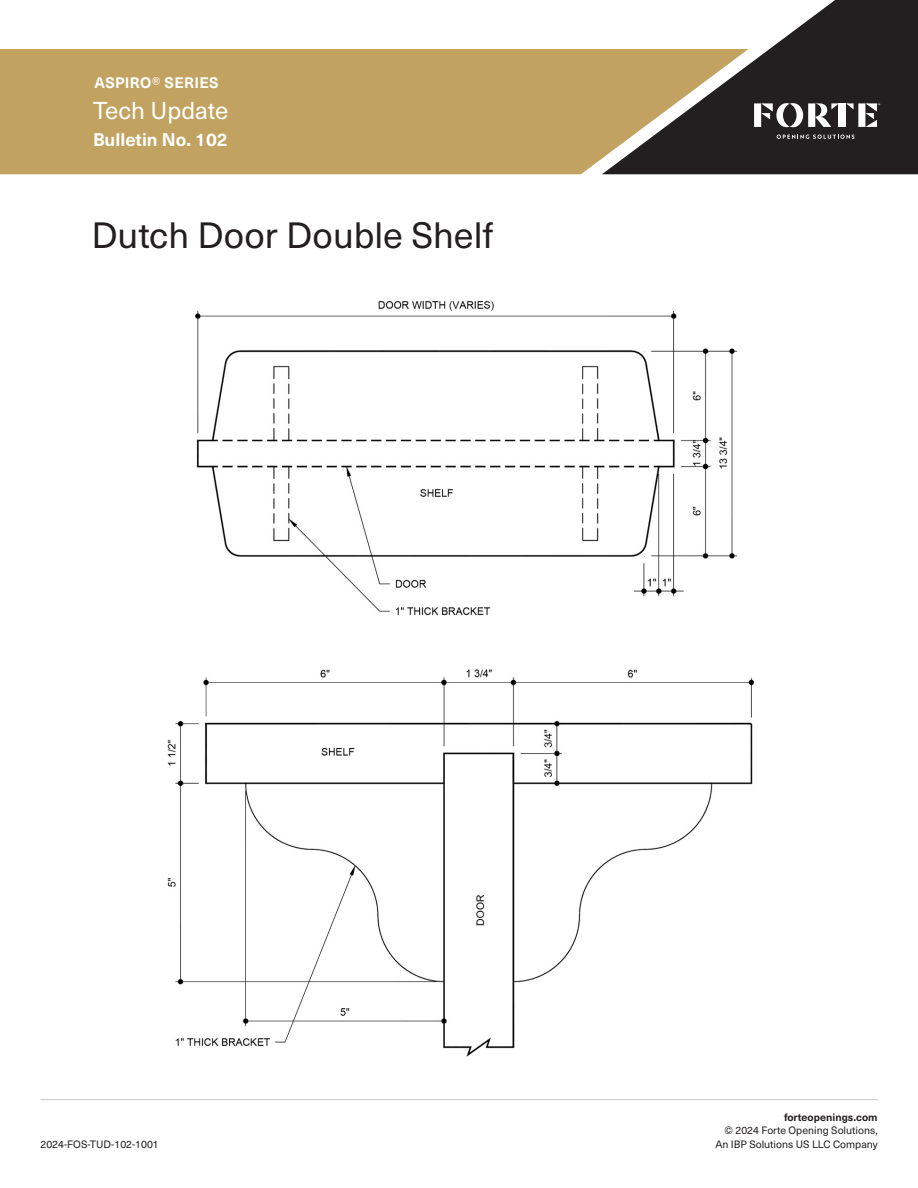
<style>
.page{position:relative;width:918px;height:1188px;background:#fff}
.page>*{position:absolute;margin:0;border:0;box-sizing:border-box;transform-origin:0 0}
.t1{font:36px "Neue Haas Unica W1 G";color:#231f20}
.t2{font:24px "Neue Haas Unica W1 G";color:#fff}
.t3{font:700 18px "Neue Haas Unica W1 G";color:#fff}
.t4{font:700 15px "Neue Haas Unica W1 G";letter-spacing:.02em;color:#fff}
.t5{font:10.5px/13.5px "Neue Haas Unica W1 G";color:#231f20;text-align:right}
.t6{font:700 10.5px "Neue Haas Unica W1 G";color:#231f20}
.s1{font-weight:400}
</style>
<div class="page">
<div style="left:0;top:49px;width:602px;height:125px;background:#c2a260"></div>
<hr style="left:40px;top:1099px;width:838px;height:1px;background:#c8c9c9">
<svg style="left:602px;top:0;width:316px;height:174px;fill:#231f20"></svg>
<svg style="left:777px;top:135px;width:78px;height:4px"></svg>
<div style="left:839px;top:103px;width:7px;height:24px;background:#fff"></div>
<svg style="left:754px;top:103px;width:85px;height:24px"></svg>
<svg style="left:846px;top:103px;width:34px;height:24px"></svg>
<img style="left:167px;top:300px;width:588px;height:757px">
<h3 class="t4" style="left:95px;top:72px;width:126px">ASPIRO<span class="s1">®</span> SERIES</h3>
<h2 class="t2" style="left:93px;top:93px;width:137px">Tech Update</h2>
<h3 class="t3" style="left:93px;top:126px;width:136px">Bulletin No. 102</h3>
<p class="t1" style="left:92px;top:208px;width:403px">Dutch Door Double Shelf</p>
<p class="t5" style="left:40px;top:1137px;width:120px">2024-FOS-TUD-102-1001</p>
<p class="t6" style="left:784px;top:1109px;width:95px">forteopenings.com</p>
<p class="t5" style="left:715px;top:1123px;width:164px">© 2024 Forte Opening Solutions,<br>An IBP Solutions US LLC Company</p>
</div>
